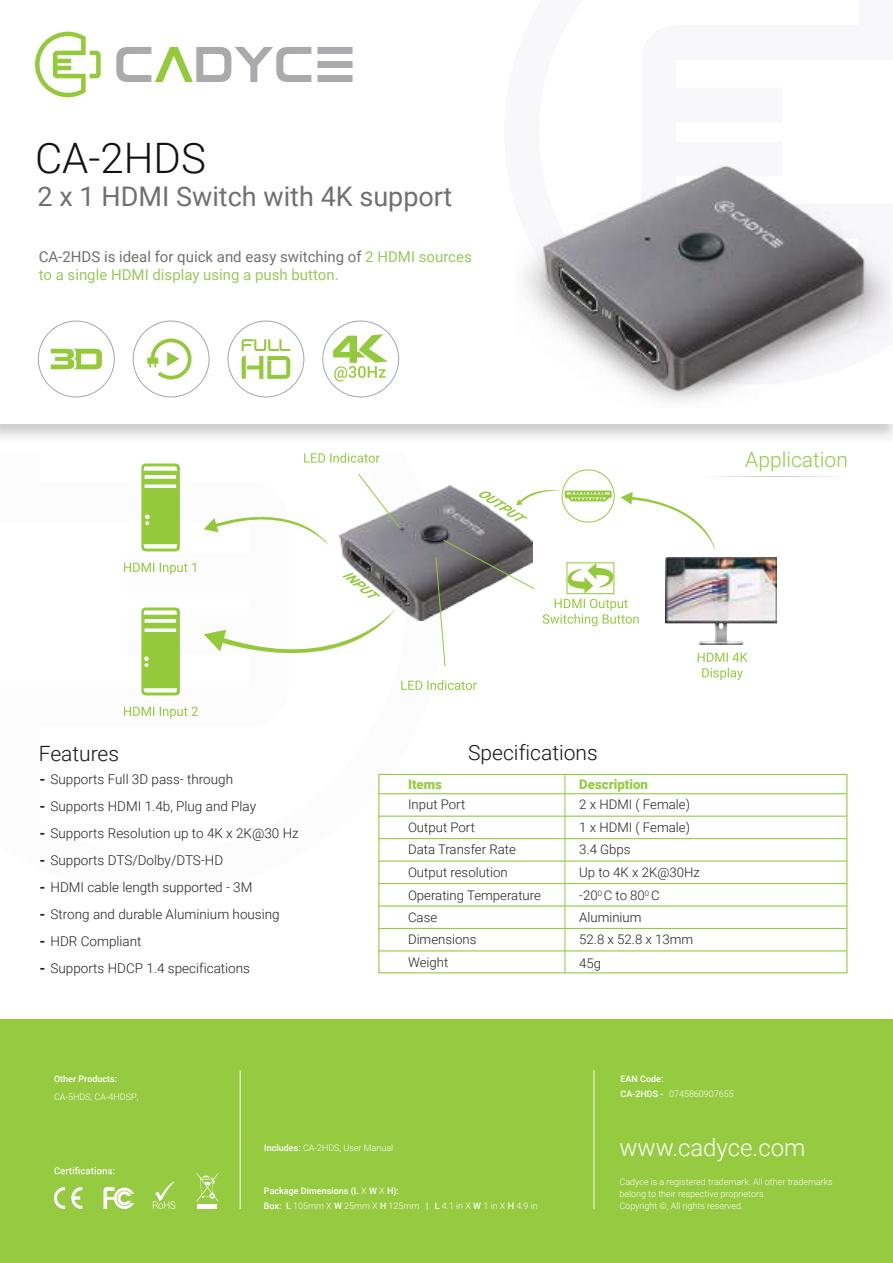
<style>
.page{position:relative;width:893px;height:1263px;background:#fff}
.page>*{position:absolute;margin:0;border:0;box-sizing:border-box;transform-origin:0 0}
.t1{font:300 42px "Roboto";color:#111212}
.t2{font:27px "Roboto";color:#6f7072}
.t3{font:300 24px "Roboto";color:#fff}
.t4{font:300 21px "Roboto";color:#111212}
.t5{font:300 21px "Roboto";color:#96ca41}
.t6{font:15px/18px "Roboto";color:#99c85e}
.t7{font:300 13.5px "Roboto";color:#241f1f}
.t8{font:300 13.2px/23px "Roboto";color:#241f1f}
.t9{font:900 13.2px "Roboto";color:#96ca41}
.t10{font:300 9px/12px "Roboto";color:#fff}
.t11{font:500 9px/15px "Roboto";color:#fff}
.s1{color:#6f7072}
.s2{font-weight:900}
.s3{font-weight:300}
.s4{font-weight:500}
</style>
<div class="page">
<svg style="left:0;top:424px;width:893px;height:14px;background:#dfdfdf"></svg>
<svg style="left:116px;top:47px;width:195px;height:35px"></svg>
<svg style="left:317px;top:47px;width:36px;height:35px"></svg>
<svg style="left:35px;top:32px;width:66px;height:65px"></svg>
<div style="left:0;top:1019px;width:893px;height:244px;background:#96ca41"></div>
<svg style="left:54px;top:1187px;width:11px;height:22px"></svg>
<svg style="left:71px;top:1187px;width:11px;height:22px"></svg>
<svg style="left:103px;top:1187px;width:31px;height:22px"></svg>
<svg style="left:153px;top:1182px;width:22px;height:27px"></svg>
<svg style="left:196px;top:1173px;width:22px;height:29px"></svg>
<div style="left:198px;top:1204px;width:19px;height:5px;background:#fff"></div>
<svg style="left:55px;top:1167px;width:59px;height:7px"></svg>
<hr style="left:594px;top:1070px;width:1px;height:139px;background:#fff">
<hr style="left:240px;top:1070px;width:1px;height:139px;background:#fff">
<div style="left:378px;top:774px;width:469px;height:199px;border:1px solid #96ca41"></div>
<hr style="left:378px;top:793px;width:469px;height:1px;background:#96ca41">
<hr style="left:378px;top:816px;width:469px;height:1px;background:#96ca41">
<hr style="left:378px;top:838px;width:469px;height:1px;background:#96ca41">
<hr style="left:378px;top:860px;width:469px;height:2px;background:#96ca41">
<hr style="left:378px;top:883px;width:469px;height:1px;background:#96ca41">
<hr style="left:378px;top:905px;width:469px;height:1px;background:#96ca41">
<hr style="left:378px;top:928px;width:469px;height:1px;background:#96ca41">
<hr style="left:378px;top:950px;width:469px;height:1px;background:#96ca41">
<hr style="left:565px;top:774px;width:1px;height:199px;background:#96ca41">
<img style="left:524px;top:166px;width:367px;height:236px">
<div style="left:38px;top:321px;width:76px;height:76px;border:1px solid #9fa6b3;border-radius:50%"></div>
<svg style="left:51px;top:349px;width:51px;height:20px"></svg>
<div style="left:133px;top:321px;width:76px;height:76px;border:1px solid #9fa6b3;border-radius:50%"></div>
<svg style="left:147px;top:338px;width:45px;height:41px"></svg>
<div style="left:228px;top:321px;width:76px;height:76px;border:1px solid #9fa6b3;border-radius:50%"></div>
<svg style="left:242px;top:339px;width:48px;height:40px"></svg>
<div style="left:323px;top:321px;width:76px;height:76px;border:1px solid #9fa6b3;border-radius:50%"></div>
<svg style="left:333px;top:334px;width:55px;height:47px"></svg>
<svg style="left:304px;top:453px;width:76px;height:10px"></svg>
<svg style="left:124px;top:707px;width:74px;height:11px"></svg>
<svg style="left:204px;top:474px;width:631px;height:216px"></svg>
<div style="left:567px;top:562px;width:47px;height:32px;border:1px solid #95c93c"></div>
<svg style="left:124px;top:563px;width:72px;height:12px"></svg>
<svg style="left:141px;top:463px;width:39px;height:88px;background:#a7d25e"></svg>
<svg style="left:141px;top:607px;width:39px;height:88px;background:#a7d25e"></svg>
<h1 class="t1" style="left:35px;top:129px;width:172px">CA-2HDS</h1>
<h2 class="t2" style="left:38px;top:177px;width:416px">2 x 1 HDMI Switch with 4K support</h2>
<p class="t6" style="left:39px;top:247px;width:435px"><span class="s1">CA-2HDS is ideal for quick and easy switching of</span> 2 HDMI sources to a single HDMI display using a push button.</p>
<h3 class="t5" style="left:745px;top:444px;width:104px">Application</h3>
<h3 class="t4" style="left:39px;top:738px;width:82px">Features</h3>
<h3 class="t4" style="left:468px;top:738px;width:131px">Specifications</h3>
<p class="t7" style="left:40px;top:770px;width:195px"><span class="s2">-</span> Supports Full 3D pass- through</p>
<p class="t7" style="left:40px;top:797px;width:218px"><span class="s2">-</span> Supports HDMI 1.4b, Plug and Play</p>
<p class="t7" style="left:40px;top:824px;width:261px"><span class="s2">-</span> Supports Resolution up to 4K x 2K@30 Hz</p>
<p class="t7" style="left:40px;top:851px;width:185px"><span class="s2">-</span> Supports DTS/Dolby/DTS-HD</p>
<p class="t7" style="left:40px;top:878px;width:214px"><span class="s2">-</span> HDMI cable length supported - 3M</p>
<p class="t7" style="left:40px;top:905px;width:242px"><span class="s2">-</span> Strong and durable Aluminium housing</p>
<p class="t7" style="left:40px;top:932px;width:104px"><span class="s2">-</span> HDR Compliant</p>
<p class="t7" style="left:40px;top:959px;width:212px"><span class="s2">-</span> Supports HDCP 1.4 specifications</p>
<p class="t9" style="left:579px;top:775px;width:70px">Description</p>
<p class="t9" style="left:408px;top:775px;width:35px">Items</p>
<p class="t8" style="left:408px;top:792px;width:59px">Input Port</p>
<p class="t8" style="left:579px;top:792px;width:112px">2 x HDMI ( Female)</p>
<p class="t8" style="left:408px;top:815px;width:68px">Output Port</p>
<p class="t8" style="left:579px;top:815px;width:112px">1 x HDMI ( Female)</p>
<p class="t8" style="left:408px;top:838px;width:109px">Data Transfer Rate</p>
<p class="t8" style="left:579px;top:838px;width:53px">3.4 Gbps</p>
<p class="t8" style="left:408px;top:883px;width:134px">Operating Temperature</p>
<p class="t8" style="left:579px;top:883px;width:82px">-20<sup>0</sup> C to 80<sup>0</sup> C</p>
<p class="t8" style="left:408px;top:928px;width:70px">Dimensions<br>Weight</p>
<p class="t8" style="left:579px;top:927px;width:115px;line-height:23.5px">52.8 x 52.8 x 13mm<br>45g</p>
<p class="t8" style="left:408px;top:860px;width:101px">Output resolution</p>
<p class="t8" style="left:579px;top:860px;width:122px">Up to 4K x 2K@30Hz</p>
<p class="t8" style="left:408px;top:905px;width:31px">Case</p>
<p class="t8" style="left:579px;top:905px;width:64px">Aluminium</p>
<p class="t11" style="left:54px;top:1070px;width:65px">Other Products:</p>
<p class="t10" style="left:54px;top:1090px;width:86px">CA-5HDS, CA-4HDSP,</p>
<p class="t11" style="left:620px;top:1070px;width:115px">EAN Code:<br>CA-2HDS - <span class="s3">0745860907655</span></p>
<p class="t10" style="left:264px;top:1141px;width:130px"><span class="s4">Includes:</span> CA-2HDS, User Manual</p>
<h3 class="t3" style="left:619px;top:1131px;width:187px">www.cadyce.com</h3>
<p class="t11" style="left:264px;top:1183px;width:275px">Package Dimensions (L <span class="s3">X</span> W <span class="s3">X</span> H):<br>Box: L <span class="s3">105mm X</span> W <span class="s3">25mm X</span> H <span class="s3">125mm</span> | L <span class="s3">4.1 in X</span> W <span class="s3">1 in X</span> H <span class="s3">4.9 in</span></p>
<p class="t10" style="left:619px;top:1175px;width:215px">Cadyce is a registered trademark. All other trademarks belong to their respective proprietors.<br>Copyright ©, All rights reserved.</p>
</div>
